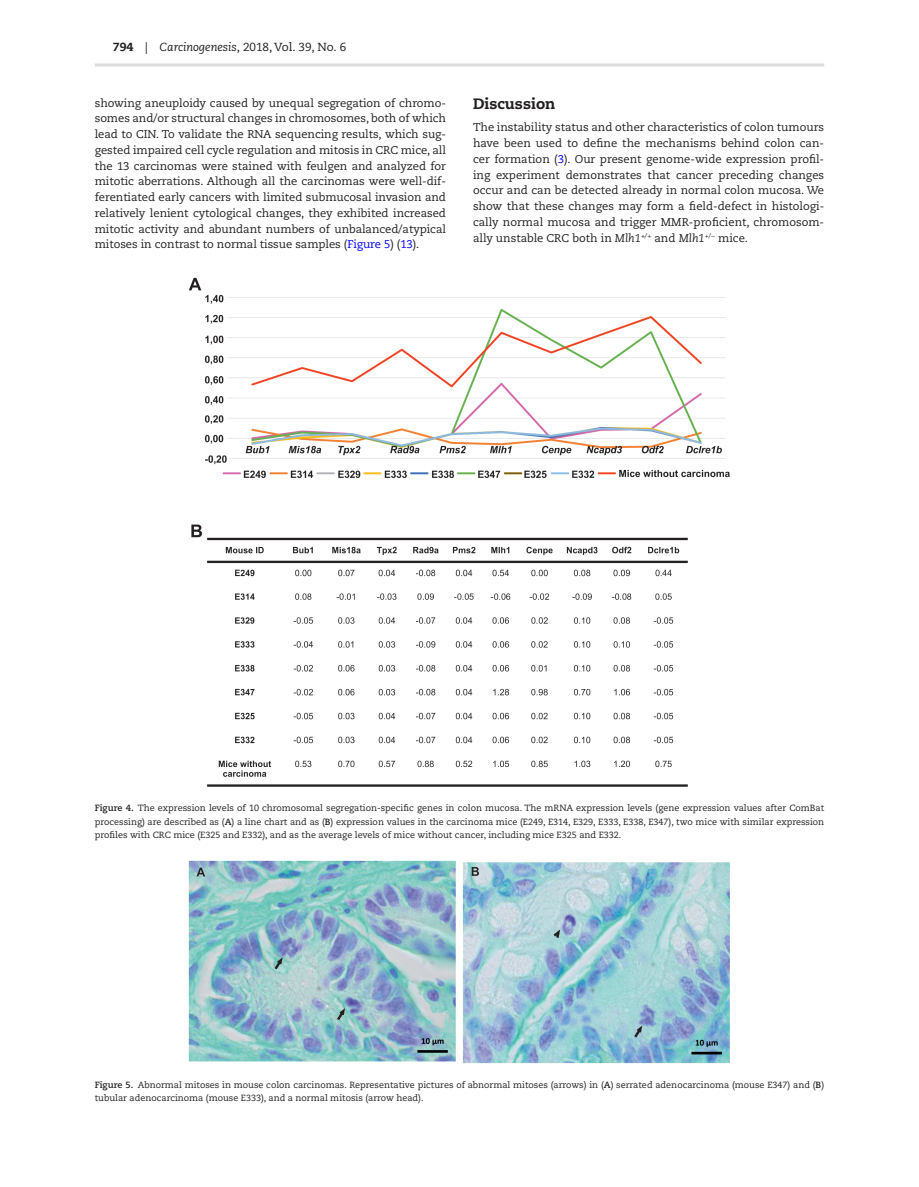
<style>
.page{position:relative;width:919px;height:1187px;background:#fff}
.page>*{position:absolute;margin:0;border:0;box-sizing:border-box;transform-origin:0 0}
.t1{font:800 15px "Caecilia LT Std";color:#231f20}
.t2{font:11.7px "Caecilia LT Std";color:#231f20}
.t3{font:11.25px/15.8px "Caecilia LT Std";letter-spacing:-.005em;color:#231f20;text-align:justify}
.t4{font:9px/13.5px "Caecilia LT Std";color:#231f20;text-align:justify}
.s1{font-weight:800}
.s2{font-style:italic}
.s3{color:#00f}
.s4{font-weight:700}
</style>
<div class="page">
<hr style="left:95px;top:63px;width:729px;height:3px;background:#dcdddf">
<img style="left:189px;top:277px;width:541px;height:510px">
<img style="left:188px;top:860px;width:542px;height:203px">
<p class="t2" style="left:113px;top:41px;width:235px"><span class="s1">794</span> | <span class="s2">Carcinogenesis</span>, 2018, Vol. 39, No. 6</p>
<p class="t3" style="left:95px;top:95px;width:353px">showing aneuploidy caused by unequal segregation of chromo&shy;somes and/or structural changes in chromosomes, both of which lead to CIN. To validate the RNA sequencing results, which sug&shy;gested impaired cell cycle regulation and mitosis in CRC mice, all the 13 carcinomas were stained with feulgen and analyzed for mitotic aberrations. Although all the carcinomas were well-dif&shy;ferentiated early cancers with limited submucosal invasion and relatively lenient cytological changes, they exhibited increased mitotic activity and abundant numbers of unbalanced/atypical mitoses in contrast to normal tissue samples (<span class="s3">Figure 5</span>) (<span class="s3">13</span>).</p>
<h1 class="t1" style="left:473px;top:95px;width:84px">Discussion</h1>
<p class="t3" style="left:473px;top:120px;width:353px">The instability status and other characteristics of colon tumours have been used to define the mechanisms behind colon can&shy;cer formation (<span class="s3">3</span>). Our present genome-wide expression profil&shy;ing experiment demonstrates that cancer preceding changes occur and can be detected already in normal colon mucosa. We show that these changes may form a field-defect in histologi&shy;cally normal mucosa and trigger MMR-proficient, chromosom&shy;ally unstable CRC both in <span class="s2">Mlh1</span><sup>+/+</sup> and <span class="s2">Mlh1</span><sup>+/−</sup> mice.</p>
<p class="t4" style="left:95px;top:801px;width:731px"><span class="s4">Figure 4.</span> The expression levels of 10 chromosomal segregation-specific genes in colon mucosa. The mRNA expression levels (gene expression values after ComBat processing) are described as (<span class="s4">A</span>) a line chart and as (<span class="s4">B</span>) expression values in the carcinoma mice (E249, E314, E329, E333, E338, E347), two mice with similar expression profiles with CRC mice (E325 and E332), and as the average levels of mice without cancer, including mice E325 and E332.</p>
<p class="t4" style="left:95px;top:1077px;width:730px"><span class="s4">Figure 5.</span> Abnormal mitoses in mouse colon carcinomas. Representative pictures of abnormal mitoses (arrows) in (<span class="s4">A</span>) serrated adenocarcinoma (mouse E347) and (<span class="s4">B</span>) tubular adenocarcinoma (mouse E333), and a normal mitosis (arrow head).</p>
</div>
